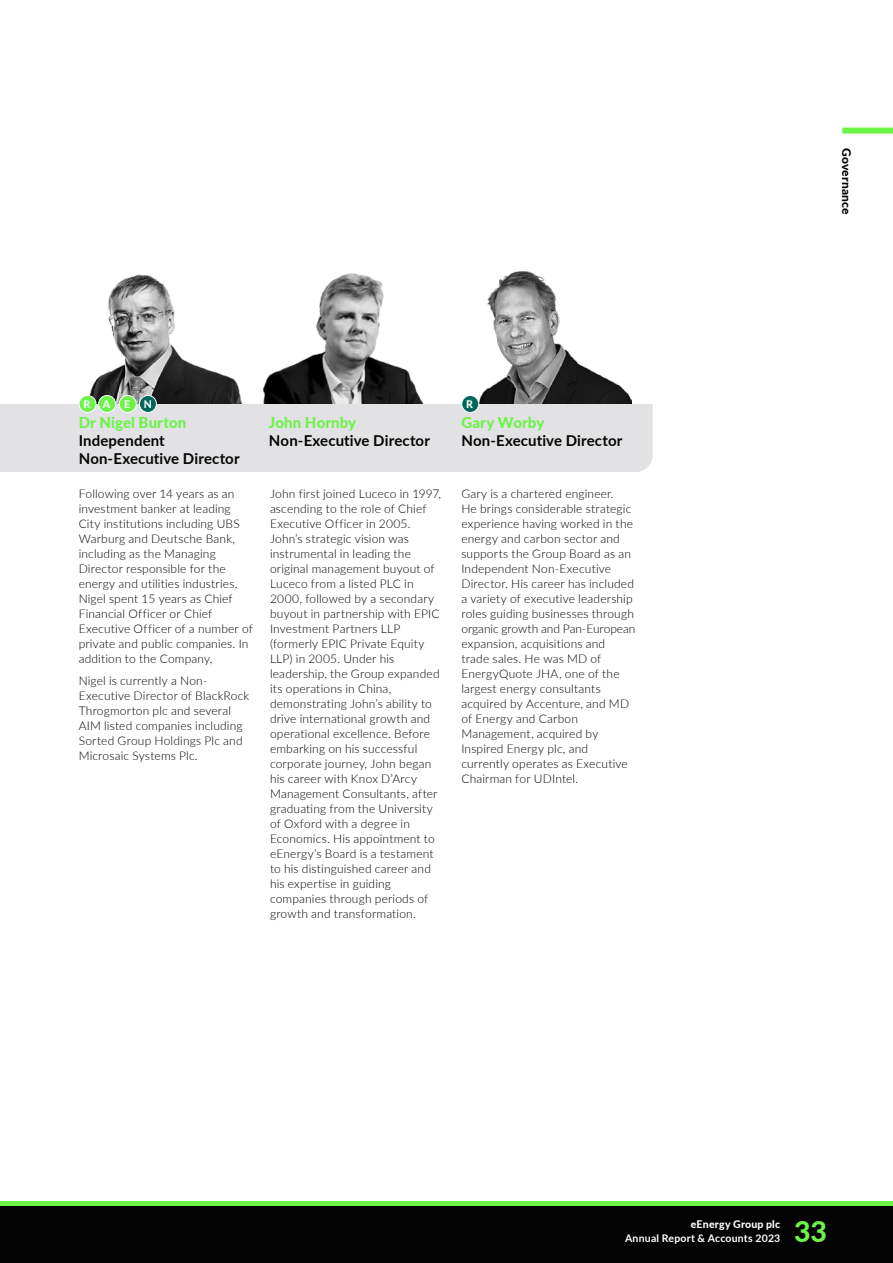
<style>
.page{position:relative;width:893px;height:1263px;background:#fff}
.page>*{position:absolute;margin:0;border:0;box-sizing:border-box;transform-origin:0 0}
.t1{font:900 28.5px "Lato";color:#6cf349}
.t2{font:700 15px/18px "Lato";letter-spacing:.005em;color:#040404}
.t3{font:900 15px "Lato";letter-spacing:.005em;color:#6cf349}
.t4{font:300 12px/15px "Lato";letter-spacing:.015em;color:#000}
.t5{font:900 12px "Lato";letter-spacing:.015em;color:#000}
.t6{font:700 10.5px "Lato";letter-spacing:.02em;color:#fff}
.t7{font:900 10.5px "Lato";letter-spacing:.02em;color:#fff}
</style>
<div class="page">
<img style="left:89px;top:274px;width:154px;height:130px">
<div style="left:0;top:404px;width:653px;height:68px;background:#e2e1e3"></div>
<div style="left:79px;top:395px;width:17px;height:17px;background:#6cf349;border-radius:50%"></div>
<div style="left:79px;top:395px;width:17px;height:18px;border:1px solid #fff;border-radius:50%"></div>
<div style="left:99px;top:395px;width:17px;height:17px;background:#6cf349;border-radius:50%"></div>
<div style="left:98px;top:395px;width:18px;height:18px;border:1px solid #fff;border-radius:50%"></div>
<svg style="left:139px;top:395px;width:17px;height:17px"></svg>
<div style="left:139px;top:395px;width:18px;height:18px;border:1px solid #fff;border-radius:50%"></div>
<div style="left:143px;top:399px;width:9px;height:10px;background:#006858"></div>
<img style="left:263px;top:273px;width:161px;height:131px">
<img style="left:463px;top:271px;width:168px;height:133px">
<div style="left:462px;top:395px;width:17px;height:17px;background:#006858;border-radius:50%"></div>
<div style="left:461px;top:395px;width:18px;height:18px;border:1px solid #fff;border-radius:50%"></div>
<div style="left:119px;top:395px;width:17px;height:17px;background:#6cf349;border-radius:50%"></div>
<div style="left:119px;top:395px;width:18px;height:18px;border:1px solid #fff;border-radius:50%"></div>
<div style="left:0;top:1205px;width:893px;height:58px;background:#040404"></div>
<hr style="left:0;top:1201px;width:893px;height:4px;background:#6cf349">
<div style="left:842px;top:128px;width:51px;height:6px;background:#6cf349"></div>
<p class="t7" style="left:84px;top:397px;width:28px">R A</p>
<p class="t7" style="left:144px;top:397px;width:10px">N</p>
<p class="t7" style="left:124px;top:397px;width:8px">E</p>
<p class="t7" style="left:466px;top:397px;width:8px">R</p>
<p class="t3" style="left:79px;top:413px;width:109px">Dr Nigel Burton</p>
<p class="t2" style="left:79px;top:431px;width:162px">Independent<br>Non-Executive Director</p>
<p class="t4" style="left:79px;top:485px;width:176px">Following over 14 years as an investment banker at leading<br>City institutions including UBS<br>Warburg and Deutsche Bank, including as the Managing<br>Director responsible for the energy and utilities industries,<br>Nigel spent 15 years as Chief<br>Financial Officer or Chief<br>Executive Officer of a number of private and public companies. In addition to the Company,</p>
<p class="t4" style="left:79px;top:673px;width:172px">Nigel is currently a Non-<br>Executive Director of BlackRock<br>Throgmorton plc and several<br>AIM listed companies including<br>Sorted Group Holdings Plc and<br>Microsaic Systems Plc.</p>
<p class="t3" style="left:269px;top:413px;width:89px">John Hornby</p>
<p class="t2" style="left:269px;top:431px;width:162px">Non-Executive Director</p>
<p class="t3" style="left:461px;top:413px;width:84px">Gary Worby</p>
<p class="t2" style="left:461px;top:431px;width:162px">Non-Executive Director</p>
<p class="t4" style="left:270px;top:485px;width:173px">John first joined Luceco in 1997, ascending to the role of Chief<br>Executive Officer in 2005.<br>John’s strategic vision was instrumental in leading the original management buyout of<br>Luceco from a listed PLC in<br>2000, followed by a secondary buyout in partnership with EPIC<br>Investment Partners LLP (formerly EPIC Private Equity<br>LLP) in 2005. Under his leadership, the Group expanded its operations in China, demonstrating John’s ability to drive international growth and operational excellence. Before embarking on his successful corporate journey, John began his career with Knox D’Arcy<br>Management Consultants, after graduating from the University of Oxford with a degree in<br>Economics. His appointment to eEnergy’s Board is a testament to his distinguished career and his expertise in guiding companies through periods of growth and transformation.</p>
<p class="t4" style="left:461px;top:485px;width:176px">Gary is a chartered engineer.<br>He brings considerable strategic experience having worked in the energy and carbon sector and supports the Group Board as an<br>Independent Non-Executive<br>Director. His career has included a variety of executive leadership roles guiding businesses through organic growth and Pan-European expansion, acquisitions and trade sales. He was MD of<br>EnergyQuote JHA, one of the largest energy consultants acquired by Accenture, and MD of Energy and Carbon<br>Management, acquired by<br>Inspired Energy plc, and currently operates as Executive<br>Chairman for UDIntel.</p>
<p class="t5" style="left:854px;top:148px;width:68px;rotate:90deg">Governance</p>
<p class="t7" style="left:691px;top:1218px;width:91px">eEnergy Group plc</p>
<p class="t6" style="left:625px;top:1231px;width:157px">Annual Report &amp; Accounts 2023</p>
<h1 class="t1" style="left:794px;top:1213px;width:34px">33</h1>
</div>
